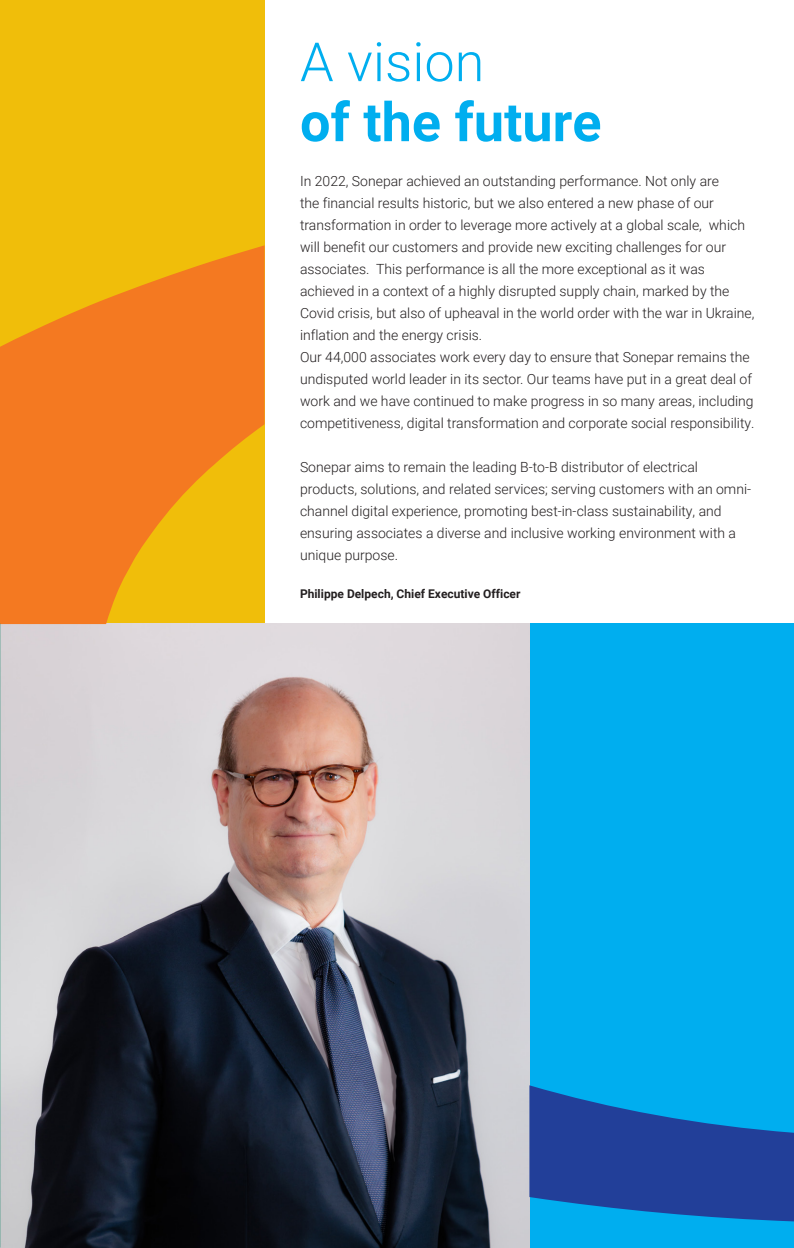
<style>
.page{position:relative;width:794px;height:1248px;background:#fff}
.page>*{position:absolute;margin:0;border:0;box-sizing:border-box;transform-origin:0 0}
.t1{font:700 54px "Roboto";color:#00aeef}
.t2{font:300 54px "Roboto";color:#00aeef}
.t3{font:300 14px/22px "Roboto";color:#231f20}
.t4{font:700 12px "Roboto";color:#231f20}
</style>
<div class="page">
<div style="left:529px;top:624px;width:265px;height:623px;background:#00aeef"></div>
<div style="left:0;top:0;width:264px;height:624px;background:#f0be0a"></div>
<hr style="left:793px;top:0;width:1px;height:624px;background:#cd414c">
<img style="left:0;top:624px;width:529px;height:623px">
<svg style="left:529px;top:1085px;width:265px;height:136px"></svg>
<svg style="left:0;top:245px;width:264px;height:379px;fill:#f47921"></svg>
<p class="t2" style="left:300px;top:24px;width:186px">A vision</p>
<p class="t1" style="left:300px;top:84px;width:303px">of the future</p>
<p class="t3" style="left:300px;top:170px;width:456px">In 2022, Sonepar achieved an outstanding performance. Not only are<br>the financial results historic, but we also entered a new phase of our transformation in order to leverage more actively at a global scale, which will benefit our customers and provide new exciting challenges for our associates. This performance is all the more exceptional as it was achieved in a context of a highly disrupted supply chain, marked by the Covid crisis, but also of upheaval in the world order with the war in Ukraine, inflation and the energy crisis.</p>
<p class="t3" style="left:300px;top:346px;width:456px">Our 44,000 associates work every day to ensure that Sonepar remains the undisputed world leader in its sector. Our teams have put in a great deal of work and we have continued to make progress in so many areas, including competitiveness, digital transformation and corporate social responsibility.</p>
<p class="t3" style="left:300px;top:456px;width:399px">Sonepar aims to remain the leading B-to-B distributor of electrical</p>
<p class="t3" style="left:300px;top:478px;width:453px">products, solutions, and related services; serving customers with an omni&shy;channel digital experience, promoting best-in-class sustainability, and ensuring associates a diverse and inclusive working environment with a unique purpose.</p>
<p class="t4" style="left:300px;top:585px;width:222px">Philippe Delpech, Chief Executive Officer</p>
</div>
